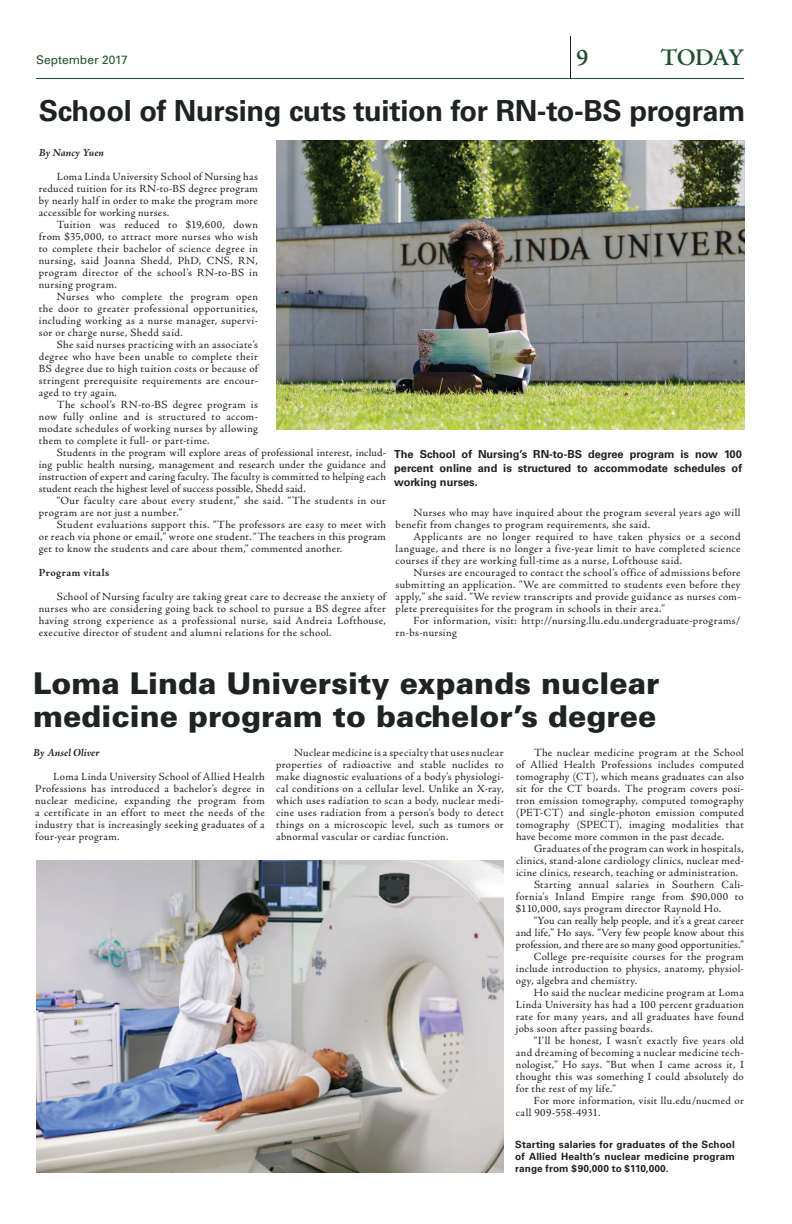
<style>
.page{position:relative;width:792px;height:1224px;background:#fff}
.page>*{position:absolute;margin:0;border:0;box-sizing:border-box;transform-origin:0 0}
.t1{font:900 30px/33px "Univers";color:#202324}
.t2{font:700 29px "Univers";letter-spacing:-.01em;color:#202324}
.t3{font:600 24px "Adobe Jenson Pro";letter-spacing:-.05em;color:#215230}
.t4{font:12px "Univers LT Std";color:#215230}
.t5{font:11px/12px "Adobe Jenson Pro";letter-spacing:.03em;color:#231f20;text-align:justify}
.t6{font:700 11px/13.2px "Univers";color:#231f20}
.t7{font:11px "Adobe Jenson Pro";letter-spacing:.01em;color:#231f20}
.t8{font:11px "Adobe Jenson Pro";color:#231f20}
.t9{font:italic 700 11px "Adobe Jenson Pro";color:#231f20}
.t10{font:700 11px "Adobe Jenson Pro";letter-spacing:.04em;color:#231f20}
.t11{font:700 10px/12px "Univers";letter-spacing:.015em;color:#231f20;text-align:justify}
</style>
<div class="page">
<hr style="left:570px;top:36px;width:1px;height:42px;background:#231f20">
<hr style="left:36px;top:78px;width:708px;height:1px;background:#215230">
<img style="left:36px;top:860px;width:468px;height:312px">
<img style="left:276px;top:140px;width:469px;height:289px">
<p class="t4" style="left:36px;top:52px;width:93px">September 2017</p>
<h3 class="t3" style="left:576px;top:44px;width:14px">9</h3>
<h3 class="t3" style="left:660px;top:44px;width:85px">TODAY</h3>
<h2 class="t2" style="left:39px;top:94px;width:708px">School of Nursing cuts tuition for RN-to-BS program</h2>
<p class="t9" style="left:39px;top:146px;width:67px">By Nancy Yuen</p>
<p class="t5" style="left:39px;top:171px;width:221px;text-indent:18px">Loma Linda University School of Nursing has reduced tuition for its RN-to-BS degree program by nearly half in order to make the program more accessible for working nurses.</p>
<p class="t5" style="left:39px;top:219px;width:221px;text-indent:18px">Tuition was reduced to $19,600, down from $35,000, to attract more nurses who wish to complete their bachelor of science degree in nursing, said Joanna Shedd, PhD, CNS, RN, program director of the school’s RN-to-BS in nursing program.</p>
<p class="t5" style="left:39px;top:291px;width:221px;text-indent:18px">Nurses who complete the program open the door to greater professional opportunities, including working as a nurse manager, supervi&shy;sor or charge nurse, Shedd said.</p>
<p class="t5" style="left:39px;top:339px;width:221px;text-indent:18px">She said nurses practicing with an associate’s degree who have been unable to complete their BS degree due to high tuition costs or because of stringent prerequisite requirements are encour&shy;aged to try again.</p>
<p class="t5" style="left:39px;top:399px;width:221px;text-indent:18px">The school’s RN-to-BS degree program is now fully online and is structured to accom&shy;modate schedules of working nurses by allowing them to complete it full- or part-time.</p>
<p class="t5" style="left:39px;top:447px;width:349px;text-indent:18px">Students in the program will explore areas of professional interest, includ&shy;ing public health nursing, management and research under the guidance and instruction of expert and caring faculty. The faculty is committed to helping each student reach the highest level of success possible, Shedd said.</p>
<p class="t5" style="left:39px;top:495px;width:349px;text-indent:18px">“Our faculty care about every student,” she said. “The students in our program are not just a number.”</p>
<p class="t5" style="left:39px;top:519px;width:349px;text-indent:18px">Student evaluations support this. “The professors are easy to meet with or reach via phone or email,” wrote one student. “The teachers in this program get to know the students and care about them,” commented another.</p>
<p class="t10" style="left:39px;top:566px;width:72px">Program vitals</p>
<p class="t5" style="left:39px;top:591px;width:349px;text-indent:18px">School of Nursing faculty are taking great care to decrease the anxiety of nurses who are considering going back to school to pursue a BS degree after having strong experience as a professional nurse, said Andreia Lofthouse, executive director of student and alumni relations for the school.</p>
<p class="t6" style="left:394px;top:448px;width:349px">The School of Nursing’s RN-to-BS degree program is now 100 percent online and is structured to accommodate schedules of</p>
<p class="t6" style="left:394px;top:476px;width:85px">working nurses.</p>
<p class="t5" style="left:396px;top:507px;width:346px;text-indent:18px">Nurses who may have inquired about the program several years ago will benefit from changes to program requirements, she said.</p>
<p class="t5" style="left:396px;top:531px;width:347px;text-indent:18px">Applicants are no longer required to have taken physics or a second language, and there is no longer a five-year limit to have completed science courses if they are working full-time as a nurse, Lofthouse said.</p>
<p class="t5" style="left:396px;top:567px;width:347px;text-indent:18px">Nurses are encouraged to contact the school’s office of admissions before submitting an application. “We are committed to students even before they apply,” she said. “We review transcripts and provide guidance as nurses com&shy;plete prerequisites for the program in schools in their area.”</p>
<p class="t5" style="left:396px;top:615px;width:347px;text-indent:18px">For information, visit: http://nursing.llu.edu.undergraduate-programs/ rn-bs-nursing</p>
<h1 class="t1" style="left:33px;top:666px;width:628px">Loma Linda University expands nuclear medicine program to bachelor’s degree</h1>
<p class="t9" style="left:33px;top:746px;width:68px">By Ansel Oliver</p>
<p class="t5" style="left:35px;top:771px;width:231px;text-indent:18px">Loma Linda University School of Allied Health Professions has introduced a bachelor’s degree in nuclear medicine, expanding the program from a certificate in an effort to meet the needs of the industry that is increasingly seeking graduates of a four-year program.</p>
<p class="t5" style="left:276px;top:747px;width:229px;text-indent:18px">Nuclear medicine is a specialty that uses nuclear properties of radioactive and stable nuclides to make diagnostic evaluations of a body’s physiologi&shy;cal conditions on a cellular level. Unlike an X-ray, which uses radiation to scan a body, nuclear medi&shy;cine uses radiation from a person’s body to detect things on a microscopic level, such as tumors or abnormal vascular or cardiac function.</p>
<p class="t5" style="left:516px;top:747px;width:229px;text-indent:18px">The nuclear medicine program at the School of Allied Health Professions includes computed tomography (CT), which means graduates can also sit for the CT boards. The program covers posi&shy;tron emission tomography, computed tomography (PET-CT) and single-photon emission computed tomography (SPECT), imaging modalities that have become more common in the past decade.</p>
<p class="t5" style="left:534px;top:843px;width:211px">Graduates of the program can work in hospitals,</p>
<p class="t5" style="left:516px;top:855px;width:229px">clinics, stand-alone cardiology clinics, nuclear med-</p>
<p class="t5" style="left:516px;top:867px;width:224px">icine clinics, research, teaching or administration.</p>
<p class="t5" style="left:534px;top:879px;width:211px">Starting annual salaries in Southern Cali-</p>
<p class="t5" style="left:516px;top:891px;width:229px">fornia’s Inland Empire range from $90,000 to</p>
<p class="t5" style="left:516px;top:903px;width:207px">$110,000, says program director Raynold Ho.</p>
<p class="t7" style="left:534px;top:914px;width:211px">“You can really help people, and it’s a great career</p>
<p class="t8" style="left:516px;top:926px;width:229px">and life,” Ho says. “Very few people know about this</p>
<p class="t5" style="left:516px;top:939px;width:229px">profession, and there are so many good opportunities.”</p>
<p class="t5" style="left:534px;top:951px;width:211px">College pre-requisite courses for the program</p>
<p class="t5" style="left:516px;top:963px;width:229px">include introduction to physics, anatomy, physiol-</p>
<p class="t5" style="left:516px;top:975px;width:123px">ogy, algebra and chemistry.</p>
<p class="t5" style="left:534px;top:987px;width:211px">Ho said the nuclear medicine program at Loma</p>
<p class="t5" style="left:516px;top:999px;width:229px">Linda University has had a 100 percent graduation</p>
<p class="t5" style="left:516px;top:1011px;width:229px">rate for many years, and all graduates have found</p>
<p class="t5" style="left:516px;top:1023px;width:138px">jobs soon after passing boards.</p>
<p class="t5" style="left:534px;top:1035px;width:211px">“I’ll be honest, I wasn’t exactly five years old</p>
<p class="t5" style="left:516px;top:1047px;width:229px">and dreaming of becoming a nuclear medicine tech-</p>
<p class="t5" style="left:516px;top:1059px;width:229px">nologist,” Ho says. “But when I came across it, I</p>
<p class="t5" style="left:516px;top:1071px;width:229px">thought this was something I could absolutely do</p>
<p class="t5" style="left:516px;top:1083px;width:102px">for the rest of my life.”</p>
<p class="t5" style="left:534px;top:1095px;width:211px">For more information, visit llu.edu/nucmed or</p>
<p class="t5" style="left:516px;top:1107px;width:86px">call 909-558-4931.</p>
<p class="t11" style="left:515px;top:1138px;width:221px">Starting salaries for graduates of the School of Allied Health’s nuclear medicine program range from $90,000 to $110,000.</p>
</div>
